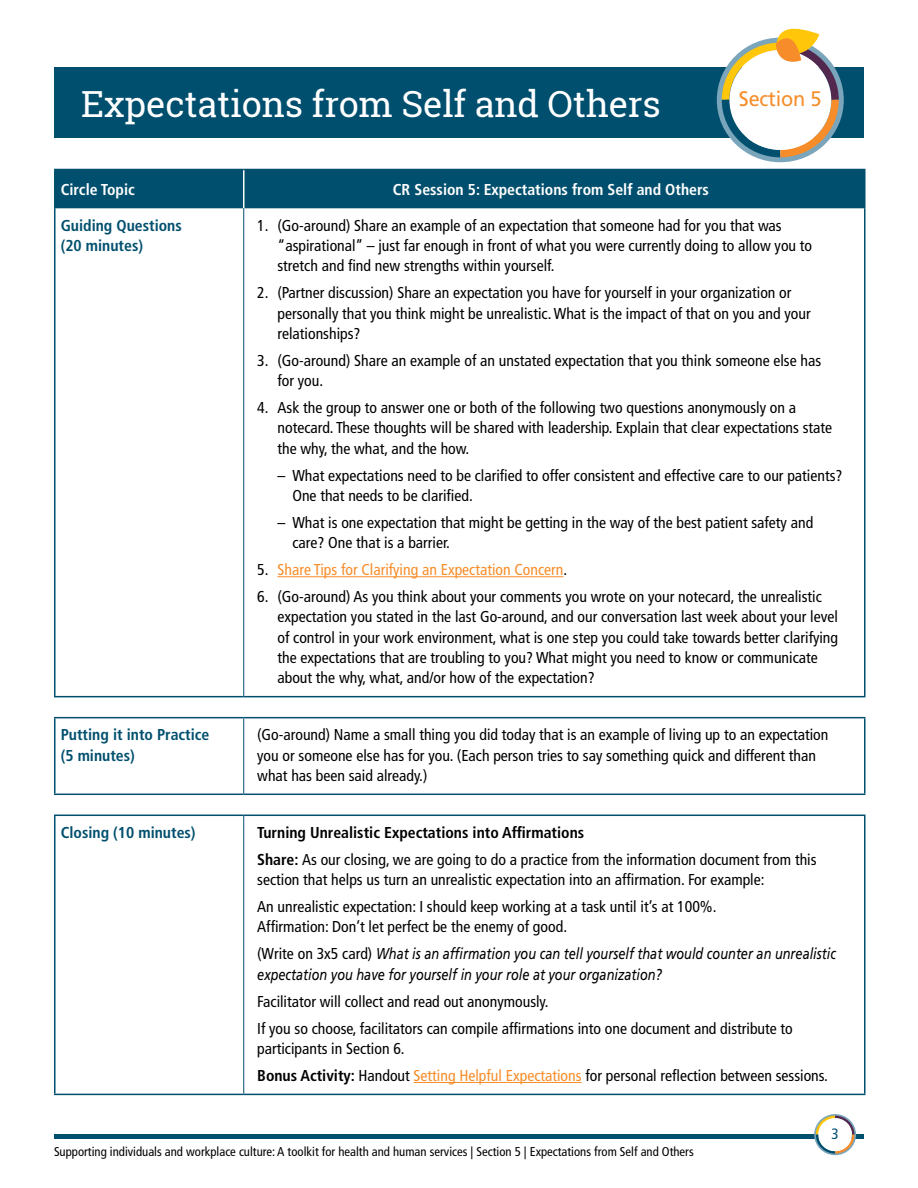
<style>
.page{position:relative;width:918px;height:1188px;background:#fff}
.page>*{position:absolute;margin:0;border:0;box-sizing:border-box;transform-origin:0 0}
.t1{font:36px "Roboto Slab";letter-spacing:-.005em;color:#fff}
.t2{font:21px "Frutiger LT Std";letter-spacing:-.01em;color:#f78d2a;scale:.95 1}
.t3{font:condensed 15.75px/20.2px "Frutiger LT Std";color:#000}
.t4{font:italic 15.75px/27px "Frutiger LT Std";color:#000;scale:.81 1}
.t5{font:700 condensed 15.75px/20.2px "Frutiger LT Std";color:#004f6e}
.t6{font:700 condensed 15.75px "Frutiger LT Std";color:#fff}
.t7{font:condensed 15.75px "Frutiger LT Std";color:#f78d2a}
.t8{font:condensed 15px "Frutiger LT Std";color:#004f6e}
.t9{font:condensed 12.75px "Frutiger LT Std";color:#000}
.s1{color:#000}
.s2{font-weight:700}
.s3{font-style:normal;font-stretch:condensed}
.s4{color:#f78d2a}
</style>
<div class="page">
<div style="left:54px;top:68px;width:810px;height:70px;background:#004f6e"></div>
<svg style="left:717px;top:28px;width:127px;height:134px"></svg>
<hr style="left:54px;top:1134px;width:810px;height:4px;background:#004f6e">
<svg style="left:814px;top:1114px;width:42px;height:41px"></svg>
<div style="left:818px;top:1118px;width:34px;height:33px;background:#fff;border-radius:50%"></div>
<div style="left:56px;top:170px;width:808px;height:38px;background:#004f6e"></div>
<hr style="left:54px;top:169px;width:190px;height:1px;background:#004f6e">
<hr style="left:54px;top:170px;width:2px;height:38px;background:#004f6e">
<hr style="left:244px;top:169px;width:622px;height:1px;background:#004f6e">
<hr style="left:864px;top:170px;width:2px;height:38px;background:#004f6e">
<hr style="left:54px;top:208px;width:2px;height:488px;background:#004f6e">
<hr style="left:864px;top:208px;width:2px;height:488px;background:#004f6e">
<hr style="left:243px;top:170px;width:1px;height:38px;background:#fff">
<hr style="left:243px;top:208px;width:1px;height:488px;background:#004f6e">
<hr style="left:54px;top:696px;width:190px;height:1px;background:#004f6e">
<hr style="left:244px;top:696px;width:622px;height:1px;background:#004f6e">
<hr style="left:278px;top:576px;width:286px;height:1px;background:#f78d2a">
<hr style="left:54px;top:717px;width:190px;height:1px;background:#004f6e">
<hr style="left:54px;top:718px;width:2px;height:76px;background:#004f6e">
<hr style="left:244px;top:717px;width:622px;height:1px;background:#004f6e">
<hr style="left:864px;top:718px;width:2px;height:76px;background:#004f6e">
<hr style="left:54px;top:794px;width:190px;height:1px;background:#004f6e">
<hr style="left:244px;top:794px;width:622px;height:1px;background:#004f6e">
<hr style="left:243px;top:718px;width:1px;height:76px;background:#004f6e">
<hr style="left:54px;top:815px;width:190px;height:1px;background:#004f6e">
<hr style="left:54px;top:816px;width:2px;height:278px;background:#004f6e">
<hr style="left:244px;top:815px;width:622px;height:1px;background:#004f6e">
<hr style="left:864px;top:816px;width:2px;height:278px;background:#004f6e">
<hr style="left:54px;top:1094px;width:190px;height:1px;background:#004f6e">
<hr style="left:244px;top:1094px;width:622px;height:1px;background:#004f6e">
<hr style="left:243px;top:816px;width:1px;height:278px;background:#004f6e">
<hr style="left:414px;top:1082px;width:168px;height:1px;background:#f78d2a">
<h1 class="t1" style="left:81px;top:79px;width:581px">Expectations from Self and Others</h1>
<h2 class="t2" style="left:739px;top:79px;width:89px">Section 4</h2>
<h2 class="t2" style="left:739px;top:86px;width:89px">Section 5</h2>
<p class="t6" style="left:61px;top:180px;width:76px">Circle Topic</p>
<p class="t6" style="left:393px;top:180px;width:318px">CR Session 5: Expectations from Self and Others</p>
<p class="t5" style="left:61px;top:215px;width:123px">Guiding Questions (20 minutes)</p>
<p class="t3" style="left:278px;top:215px;width:536px;text-indent:-20px">1. (Go-around) Share an example of an expectation that someone had for you that was “aspirational” – just far enough in front of what you were currently doing to allow you to stretch and find new strengths within yourself.</p>
<p class="t3" style="left:278px;top:283px;width:535px;text-indent:-20px">2. (Partner discussion) Share an expectation you have for yourself in your organization or personally that you think might be unrealistic. What is the impact of that on you and your relationships?</p>
<p class="t3" style="left:278px;top:350px;width:545px;text-indent:-20px">3. (Go-around) Share an example of an unstated expectation that you think someone else has for you.</p>
<p class="t3" style="left:278px;top:398px;width:556px;text-indent:-20px">4. Ask the group to answer one or both of the following two questions anonymously on a notecard. These thoughts will be shared with leadership. Explain that clear expectations state the why, the what, and the how.</p>
<p class="t3" style="left:292px;top:465px;width:552px;text-indent:-15px">– What expectations need to be clarified to offer consistent and effective care to our patients?<br>One that needs to be clarified.</p>
<p class="t3" style="left:292px;top:512px;width:522px;text-indent:-15px">– What is one expectation that might be getting in the way of the best patient safety and care? One that is a barrier.</p>
<p class="t7" style="left:257px;top:561px;width:312px"><span class="s1">5.</span> Share Tips for Clarifying an Expectation Concern<span class="s1">.</span></p>
<p class="t3" style="left:278px;top:587px;width:562px;text-indent:-20px">6. (Go-around) As you think about your comments you wrote on your notecard, the unrealistic expectation you stated in the last Go-around, and our conversation last week about your level of control in your work environment, what is one step you could take towards better clarifying the expectations that are troubling to you? What might you need to know or communicate about the why, what, and/or how of the expectation?</p>
<p class="t5" style="left:61px;top:725px;width:150px">Putting it into Practice (5 minutes)</p>
<p class="t3" style="left:257px;top:725px;width:573px">(Go-around) Name a small thing you did today that is an example of living up to an expectation you or someone else has for you. (Each person tries to say something quick and different than what has been said already.)</p>
<p class="t5" style="left:61px;top:822px;width:136px">Closing (10 minutes)</p>
<p class="t3" style="left:257px;top:819px;width:561px;line-height:27px"><span class="s2">Turning Unrealistic Expectations into Affirmations<br>Share:</span> As our closing, we are going to do a practice from the information document from this</p>
<p class="t3" style="left:257px;top:866px;width:509px;line-height:27px">section that helps us turn an unrealistic expectation into an affirmation. For example:<br>An unrealistic expectation: I should keep working at a task until it’s at 100%.</p>
<p class="t4" style="left:257px;top:914px;width:716px"><span class="s3">Affirmation: Don’t let perfect be the enemy of good.<br>(Write on 3x5 card)</span> What is an affirmation you can tell yourself that would counter an unrealistic</p>
<p class="t4" style="left:257px;top:961px;width:501px">expectation you have for yourself in your role at your organization?</p>
<p class="t3" style="left:257px;top:988px;width:537px;line-height:27px">Facilitator will collect and read out anonymously.<br>If you so choose, facilitators can compile affirmations into one document and distribute to</p>
<p class="t3" style="left:257px;top:1035px;width:572px;line-height:27px">participants in Section 6.<br><span class="s2">Bonus Activity:</span> Handout <span class="s4">Setting Helpful Expectations</span> for personal reflection between sessions.</p>
<p class="t9" style="left:54px;top:1144px;width:641px">Supporting individuals and workplace culture: A toolkit for health and human services | Section 5 | Expectations from Self and Others</p>
<p class="t8" style="left:832px;top:1125px;width:9px">3</p>
</div>
